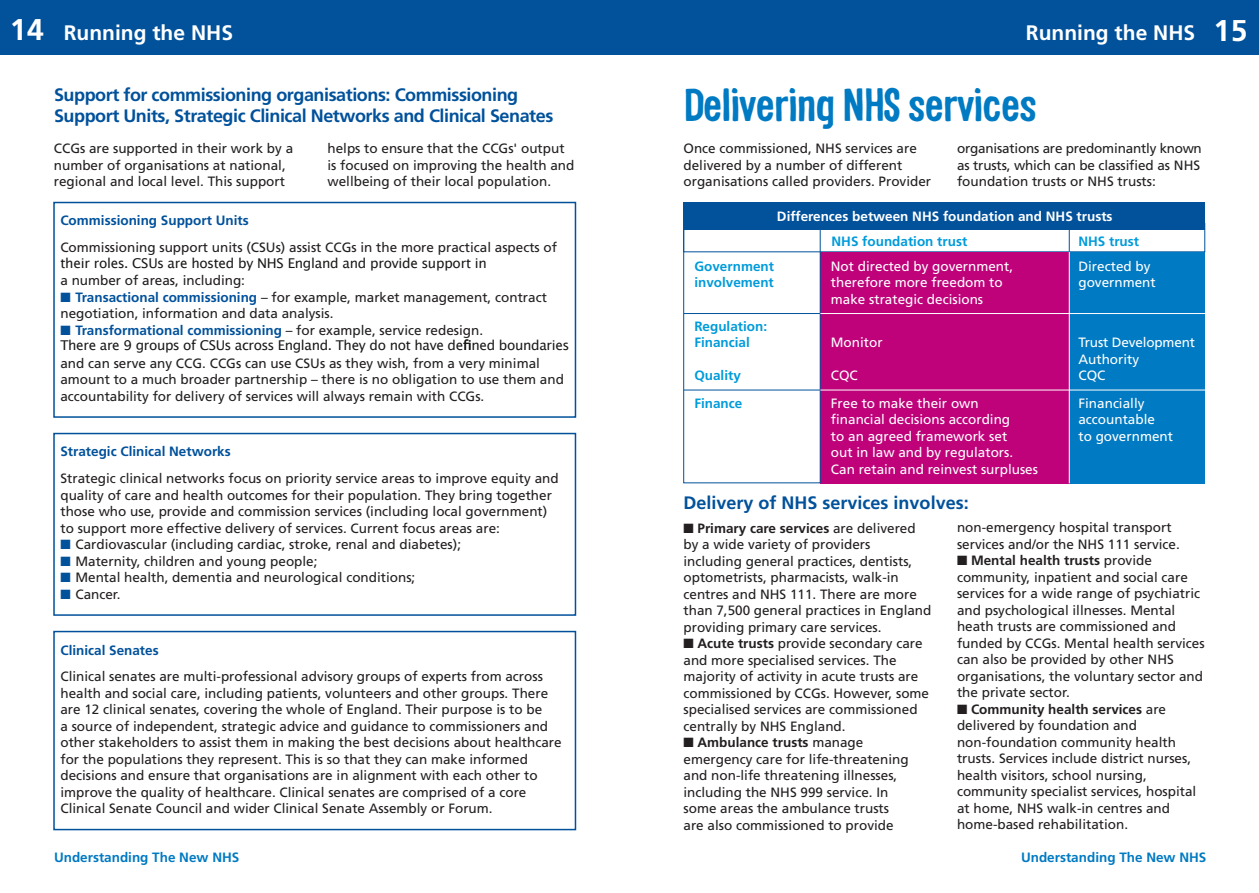
<style>
.page{position:relative;width:1259px;height:893px;background:#fff}
.page>*{position:absolute;margin:0;border:0;box-sizing:border-box;transform-origin:0 0}
.t1{font:700 45px "Sini";letter-spacing:-.025em;color:#007ac2}
.t2{font:700 21px "Frutiger LT Std";color:#fff}
.t3{font:700 18px/21px "Frutiger LT Std";letter-spacing:-.025em;color:#01519b}
.t4{font:700 18px "Frutiger LT Std";color:#01519b}
.t5{font:13.5px/16.5px "Frutiger LT Std";color:#231f20}
.t6{font:13.5px/16.5px "Frutiger LT Std";color:#fff}
.t7{font:700 13.5px "Frutiger LT Std";color:#01519b}
.t8{font:13.5px ".Lucida Grande UI";letter-spacing:-.02em;color:#181817}
.t9{font:700 13.5px/16.5px "Frutiger LT Std";color:#009bda}
.t10{font:700 13.5px "Frutiger LT Std";color:#007ac2}
.t11{font:700 13.5px "Frutiger LT Std";color:#fff}
.s1{font-size:30px}
.s2{color:#01519b}
.s3{font-weight:700;color:#01519b}
.s4{font-weight:400;color:#231f20}
.s5{font-weight:700}
</style>
<div class="page">
<div style="left:629px;top:0;width:630px;height:54px;background:#01519b"></div>
<div style="left:0;top:0;width:629px;height:54px;background:#01519b"></div>
<div style="left:53px;top:202px;width:523px;height:216px;border:2px solid #01519b"></div>
<div style="left:53px;top:433px;width:523px;height:183px;border:2px solid #01519b"></div>
<div style="left:53px;top:631px;width:523px;height:199px;border:2px solid #01519b"></div>
<div style="left:1067px;top:252px;width:138px;height:231px;background:#007ac2"></div>
<div style="left:820px;top:252px;width:249px;height:231px;background:#bf027a"></div>
<div style="left:683px;top:227px;width:137px;height:256px;border:1px solid #01519b"></div>
<svg style="left:1069px;top:230px;width:1px;height:22px"></svg>
<hr style="left:820px;top:313px;width:385px;height:1px;background:#fff">
<hr style="left:1069px;top:252px;width:1px;height:231px;background:#fff">
<hr style="left:683px;top:313px;width:137px;height:1px;background:#01519b">
<hr style="left:820px;top:390px;width:385px;height:1px;background:#fff">
<hr style="left:683px;top:390px;width:137px;height:1px;background:#01519b">
<div style="left:683px;top:202px;width:522px;height:28px;background:#01519b"></div>
<h2 class="t2" style="left:10px;top:20px;width:225px"><span class="s1">14</span> Running the NHS</h2>
<h2 class="t2" style="left:1026px;top:21px;width:223px">Running the NHS <span class="s1">15</span></h2>
<h3 class="t3" style="left:54px;top:84px;width:501px">Support for commissioning organisations: Commissioning<br>Support Units, Strategic Clinical Networks and Clinical Senates</h3>
<p class="t5" style="left:54px;top:140px;width:241px">CCGs are supported in their work by a number of organisations at national, regional and local level. This support</p>
<p class="t5" style="left:327px;top:140px;width:248px">helps to ensure that the CCGs' output is focused on improving the health and wellbeing of their local population.</p>
<p class="t7" style="left:60px;top:212px;width:190px">Commissioning Support Units</p>
<p class="t5" style="left:60px;top:239px;width:498px">Commissioning support units (CSUs) assist CCGs in the more practical aspects of</p>
<p class="t5" style="left:60px;top:272px;width:186px">a number of areas, including:</p>
<p class="t5" style="left:60px;top:289px;width:488px"><span class="s2">■</span> <span class="s3">Transactional commissioning</span> – for example, market management, contract negotiation, information and data analysis.</p>
<p class="t7" style="left:60px;top:322px;width:424px">■ Transformational commissioning <span class="s4">– for example, service redesign.</span></p>
<p class="t5" style="left:60px;top:355px;width:505px">and can serve any CCG. CCGs can use CSUs as they wish, from a very minimal amount to a much broader partnership – there is no obligation to use them and accountability for delivery of services will always remain with CCGs.</p>
<p class="t8" style="left:60px;top:255px;width:428px">their roles. CSUs are hosted by NHS England and provide support in</p>
<p class="t8" style="left:60px;top:337px;width:510px">There are 9 groups of CSUs across England. They do not have defined boundaries</p>
<p class="t7" style="left:60px;top:443px;width:172px">Strategic Clinical Networks</p>
<p class="t5" style="left:60px;top:470px;width:500px">Strategic clinical networks focus on priority service areas to improve equity and quality of care and health outcomes for their population. They bring together those who use, provide and commission services (including local government) to support more effective delivery of services. Current focus areas are:</p>
<p class="t5" style="left:60px;top:536px;width:402px"><span class="s2">■</span> Cardiovascular (including cardiac, stroke, renal and diabetes);</p>
<p class="t5" style="left:60px;top:553px;width:259px"><span class="s2">■</span> Maternity, children and young people;</p>
<p class="t5" style="left:60px;top:569px;width:356px"><span class="s2">■</span> Mental health, dementia and neurological conditions;</p>
<p class="t5" style="left:60px;top:586px;width:62px"><span class="s2">■</span> Cancer.</p>
<p class="t7" style="left:60px;top:643px;width:100px">Clinical Senates</p>
<p class="t5" style="left:60px;top:668px;width:503px">Clinical senates are multi-professional advisory groups of experts from across health and social care, including patients, volunteers and other groups. There are 12 clinical senates, covering the whole of England. Their purpose is to be<br>a source of independent, strategic advice and guidance to commissioners and other stakeholders to assist them in making the best decisions about healthcare for the populations they represent. This is so that they can make informed decisions and ensure that organisations are in alignment with each other to improve the quality of healthcare. Clinical senates are comprised of a core Clinical Senate Council and wider Clinical Senate Assembly or Forum.</p>
<h1 class="t1" style="left:683px;top:76px;width:355px">Delivering NHS services</h1>
<p class="t5" style="left:683px;top:140px;width:249px">Once commissioned, NHS services are delivered by a number of different organisations called providers. Provider</p>
<p class="t5" style="left:957px;top:140px;width:246px">organisations are predominantly known as trusts, which can be classified as NHS foundation trusts or NHS trusts:</p>
<p class="t11" style="left:777px;top:209px;width:337px">Differences between NHS foundation and NHS trusts</p>
<p class="t9" style="left:831px;top:233px;width:137px">NHS foundation trust</p>
<p class="t9" style="left:1078px;top:233px;width:62px">NHS trust</p>
<p class="t9" style="left:694px;top:258px;width:81px">Government</p>
<p class="t6" style="left:831px;top:258px;width:184px">Not directed by government,</p>
<p class="t6" style="left:1078px;top:258px;width:74px">Directed by</p>
<p class="t9" style="left:694px;top:274px;width:81px">involvement</p>
<p class="t6" style="left:831px;top:274px;width:173px">therefore more freedom to</p>
<p class="t6" style="left:1078px;top:274px;width:79px">government</p>
<p class="t6" style="left:831px;top:291px;width:154px">make strategic decisions</p>
<p class="t9" style="left:694px;top:318px;width:74px">Regulation:<br>Financial</p>
<p class="t6" style="left:831px;top:335px;width:53px">Monitor</p>
<p class="t6" style="left:1078px;top:335px;width:118px">Trust Development<br>Authority</p>
<p class="t9" style="left:694px;top:368px;width:48px">Quality</p>
<p class="t6" style="left:831px;top:368px;width:28px">CQC</p>
<p class="t6" style="left:1078px;top:368px;width:28px">CQC</p>
<p class="t9" style="left:694px;top:395px;width:50px">Finance</p>
<p class="t6" style="left:831px;top:395px;width:149px">Free to make their own</p>
<p class="t6" style="left:1078px;top:395px;width:68px">Financially</p>
<p class="t6" style="left:831px;top:411px;width:181px">financial decisions according</p>
<p class="t6" style="left:1078px;top:411px;width:78px">accountable</p>
<p class="t6" style="left:831px;top:428px;width:178px">to an agreed framework set</p>
<p class="t6" style="left:1078px;top:428px;width:96px">to government</p>
<p class="t6" style="left:831px;top:444px;width:209px">out in law and by regulators.<br>Can retain and reinvest surpluses</p>
<h3 class="t4" style="left:683px;top:492px;width:287px">Delivery of NHS services involves:</h3>
<p class="t5" style="left:683px;top:520px;width:249px">■ <span class="s5">Primary care services</span> are delivered by a wide variety of providers including general practices, dentists, optometrists, pharmacists, walk-in centres and NHS 111. There are more than 7,500 general practices in England providing primary care services.</p>
<p class="t5" style="left:683px;top:635px;width:247px">■ <span class="s5">Acute trusts</span> provide secondary care and more specialised services. The majority of activity in acute trusts are commissioned by CCGs. However, some specialised services are commissioned centrally by NHS England.</p>
<p class="t5" style="left:683px;top:734px;width:227px">■ <span class="s5">Ambulance trusts</span> manage emergency care for life-threatening and non-life threatening illnesses, including the NHS 999 service. In some areas the ambulance trusts are also commissioned to provide</p>
<p class="t5" style="left:957px;top:520px;width:224px">non-emergency hospital transport services and/or the NHS 111 service.</p>
<p class="t5" style="left:957px;top:553px;width:249px">■ <span class="s5">Mental health trusts</span> provide community, inpatient and social care services for a wide range of psychiatric and psychological illnesses. Mental heath trusts are commissioned and funded by CCGs. Mental health services can also be provided by other NHS organisations, the voluntary sector and the private sector.</p>
<p class="t5" style="left:957px;top:701px;width:241px">■ <span class="s5">Community health services</span> are delivered by foundation and non-foundation community health trusts. Services include district nurses, health visitors, school nursing, community specialist services, hospital at home, NHS walk-in centres and home-based rehabilitation.</p>
<p class="t10" style="left:54px;top:849px;width:187px">Understanding The New NHS</p>
<p class="t10" style="left:1021px;top:849px;width:187px">Understanding The New NHS</p>
</div>
